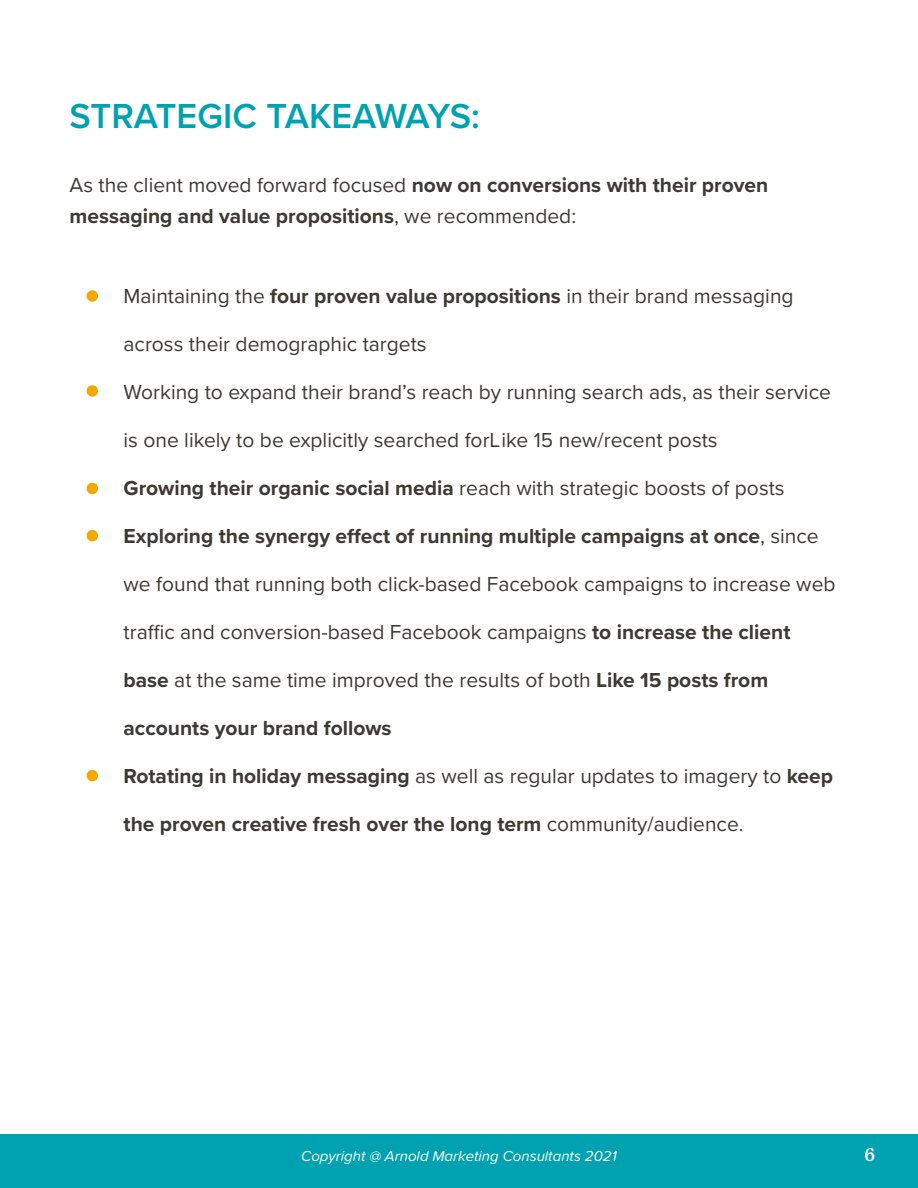
<style>
.page{position:relative;width:918px;height:1188px;background:#fff}
.page>*{position:absolute;margin:0;border:0;box-sizing:border-box;transform-origin:0 0}
.t1{font:600 36px "Proxima Nova";color:#00a1b0}
.t2{font:21px "Proxima Nova";color:#3d3935}
.t3{font:700 21px/31.5px "Proxima Nova";color:#3d3935}
.t4{font:700 18px "P22 Mackinac Pro";color:#fff}
.t5{font:italic 15px "Proxima Nova";color:#fff}
.s1{font-weight:400}
.s2{font-weight:700}
</style>
<div class="page">
<div style="left:0;top:1134px;width:918px;height:54px;background:#00a1b0"></div>
<div style="left:87px;top:290px;width:11px;height:12px;background:#f5a800;border-radius:50%"></div>
<div style="left:87px;top:385px;width:11px;height:12px;background:#f5a800;border-radius:50%"></div>
<div style="left:87px;top:483px;width:11px;height:11px;background:#f5a800;border-radius:50%"></div>
<div style="left:87px;top:530px;width:11px;height:11px;background:#f5a800;border-radius:50%"></div>
<div style="left:87px;top:770px;width:11px;height:11px;background:#f5a800;border-radius:50%"></div>
<p class="t1" style="left:70px;top:89px;width:412px">STRATEGIC TAKEAWAYS:</p>
<p class="t3" style="left:70px;top:168px;width:700px"><span class="s1">As the client moved forward focused</span> now on conversions with their proven messaging and value propositions<span class="s1">, we recommended:</span></p>
<p class="t2" style="left:124px;top:280px;width:672px">Maintaining the <span class="s2">four proven value propositions</span> in their brand messaging</p>
<p class="t2" style="left:124px;top:328px;width:305px">across their demographic targets</p>
<p class="t2" style="left:124px;top:376px;width:709px">Working to expand their brand’s reach by running search ads, as their service</p>
<p class="t2" style="left:124px;top:424px;width:596px">is one likely to be explicitly searched forLike 15 new/recent posts</p>
<p class="t2" style="left:124px;top:472px;width:663px"><span class="s2">Growing their organic social media</span> reach with strategic boosts of posts</p>
<p class="t3" style="left:124px;top:519px;width:697px">Exploring the synergy effect of running multiple campaigns at once<span class="s1">, since</span></p>
<p class="t2" style="left:124px;top:568px;width:714px">we found that running both click-based Facebook campaigns to increase web</p>
<p class="t2" style="left:124px;top:616px;width:668px">traffic and conversion-based Facebook campaigns <span class="s2">to increase the client</span></p>
<p class="t2" style="left:124px;top:664px;width:646px"><span class="s2">base</span> at the same time improved the results of both <span class="s2">Like 15 posts from</span></p>
<p class="t3" style="left:124px;top:711px;width:270px">accounts your brand follows</p>
<p class="t2" style="left:124px;top:760px;width:711px"><span class="s2">Rotating in holiday messaging</span> as well as regular updates to imagery to <span class="s2">keep</span></p>
<p class="t3" style="left:124px;top:807px;width:621px">the proven creative fresh over the long term <span class="s1">community/audience.</span></p>
<p class="t5" style="left:301px;top:1145px;width:317px">Copyright @ Arnold Marketing Consultants 2021</p>
<p class="t4" style="left:864px;top:1144px;width:13px">6</p>
</div>
